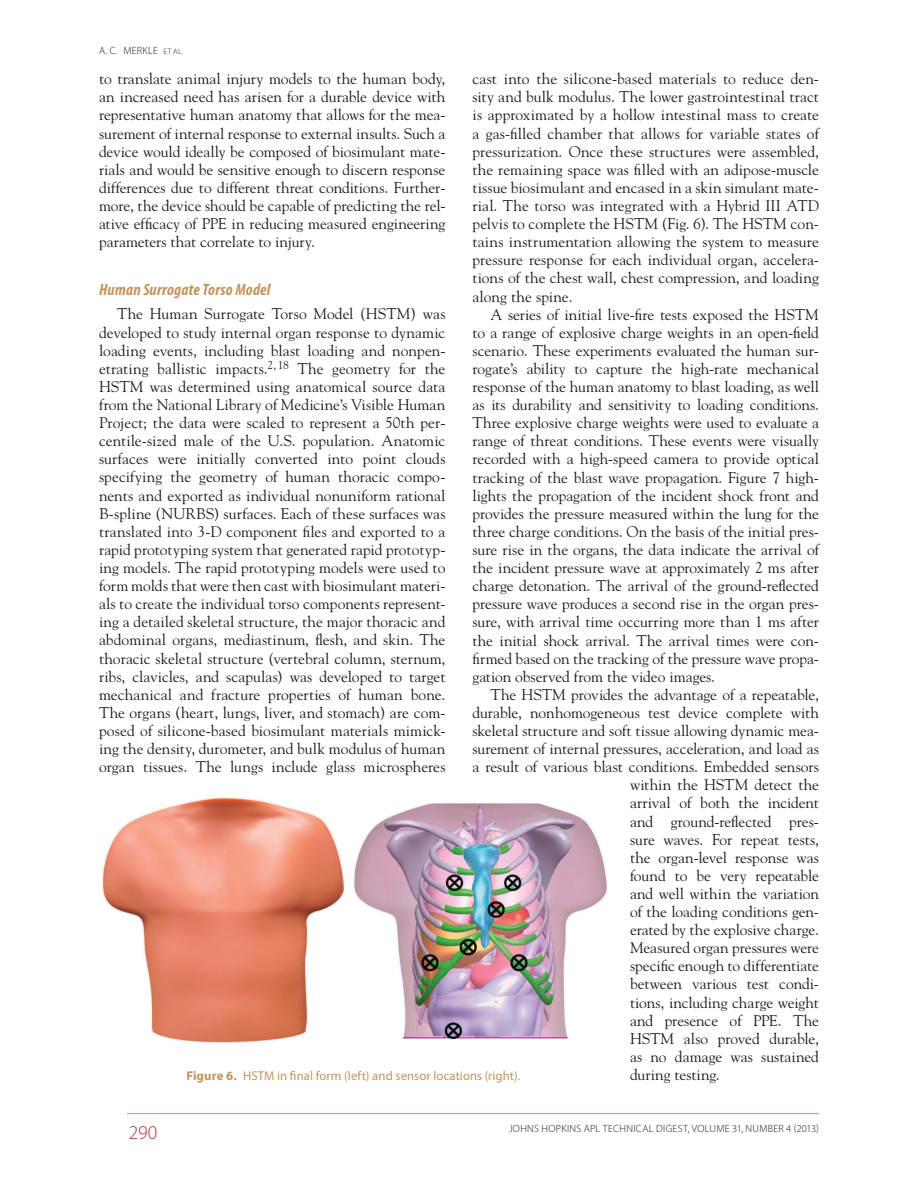
<style>
.page{position:relative;width:918px;height:1188px;background:#fff}
.page>*{position:absolute;margin:0;border:0;box-sizing:border-box;transform-origin:0 0}
.t1{font:300 19.5px "Myriad Pro";color:#ab3439}
.Head_3{font:italic 700 condensed 16.5px "Myriad Pro";letter-spacing:.015em;color:#c3945d}
.Body_Copy{font:15.45px/18.1px "Hopkins Goudy";color:#1c1c1a;text-align:justify}
.Figure_Caption_Cente{font:12.75px "Myriad Pro";letter-spacing:.01em;color:#c3945d}
.t2{font:300 10.5px "Myriad Pro";letter-spacing:.025em;color:#1c1c1a}
.s1{font-size:7.8px}
.s2{font-weight:700}
</style>
<div class="page">
<hr style="left:127px;top:1113px;width:692px;height:1px;background:#c3945d">
<img style="left:102px;top:797px;width:506px;height:246px">
<p class="t2" style="left:99px;top:45px;width:86px">A. C. MERKLE <span class="s1">ET AL.</span></p>
<p class="Body_Copy" style="left:99px;top:70px;width:348px">to translate animal injury models to the human body, an increased need has arisen for a durable device with representative human anatomy that allows for the mea&shy;surement of internal response to external insults. Such a device would ideally be composed of biosimulant mate&shy;rials and would be sensitive enough to discern response differences due to different threat conditions. Further&shy;more, the device should be capable of predicting the rel&shy;ative efficacy of PPE in reducing measured engineering parameters that correlate to injury.</p>
<p class="Head_3" style="left:99px;top:280px;width:173px">Human Surrogate Torso Model</p>
<p class="Body_Copy" style="left:99px;top:305px;width:348px;text-indent:18px">The Human Surrogate Torso Model (HSTM) was developed to study internal organ response to dynamic loading events, including blast loading and nonpen&shy;etrating ballistic impacts.<sup>2,</sup> <sup>18</sup> The geometry for the HSTM was determined using anatomical source data from the National Library of Medicine’s Visible Human Project; the data were scaled to represent a 50th per&shy;centile-sized male of the U.S. population. Anatomic surfaces were initially converted into point clouds specifying the geometry of human thoracic compo&shy;nents and exported as individual nonuniform rational B-spline (NURBS) surfaces. Each of these surfaces was translated into 3-D component files and exported to a rapid prototyping system that generated rapid prototyp&shy;ing models. The rapid prototyping models were used to form molds that were then cast with biosimulant materi&shy;als to create the individual torso components represent&shy;ing a detailed skeletal structure, the major thoracic and abdominal organs, mediastinum, flesh, and skin. The thoracic skeletal structure (vertebral column, sternum, ribs, clavicles, and scapulas) was developed to target mechanical and fracture properties of human bone.<br>The organs (heart, lungs, liver, and stomach) are com&shy;posed of silicone-based biosimulant materials mimick&shy;ing the density, durometer, and bulk modulus of human organ tissues. The lungs include glass microspheres</p>
<p class="Body_Copy" style="left:472px;top:70px;width:348px">cast into the silicone-based materials to reduce den&shy;sity and bulk modulus. The lower gastrointestinal tract is approximated by a hollow intestinal mass to create a gas-filled chamber that allows for variable states of pressurization. Once these structures were assembled, the remaining space was filled with an adipose-muscle tissue biosimulant and encased in a skin simulant mate&shy;rial. The torso was integrated with a Hybrid III ATD pelvis to complete the HSTM (Fig. 6). The HSTM con&shy;tains instrumentation allowing the system to measure pressure response for each individual organ, accelera&shy;tions of the chest wall, chest compression, and loading along the spine.</p>
<p class="Body_Copy" style="left:472px;top:305px;width:348px;text-indent:18px">A series of initial live-fire tests exposed the HSTM to a range of explosive charge weights in an open-field scenario. These experiments evaluated the human sur&shy;rogate’s ability to capture the high-rate mechanical response of the human anatomy to blast loading, as well as its durability and sensitivity to loading conditions.<br>Three explosive charge weights were used to evaluate a range of threat conditions. These events were visually recorded with a high-speed camera to provide optical tracking of the blast wave propagation. Figure 7 high&shy;lights the propagation of the incident shock front and provides the pressure measured within the lung for the three charge conditions. On the basis of the initial pres&shy;sure rise in the organs, the data indicate the arrival of the incident pressure wave at approximately 2 ms after charge detonation. The arrival of the ground-reflected pressure wave produces a second rise in the organ pres&shy;sure, with arrival time occurring more than 1 ms after the initial shock arrival. The arrival times were con&shy;firmed based on the tracking of the pressure wave propa&shy;gation observed from the video images.</p>
<p class="Body_Copy" style="left:490px;top:685px;width:330px">The HSTM provides the advantage of a repeatable,</p>
<p class="Body_Copy" style="left:472px;top:703px;width:348px">durable, nonhomogeneous test device complete with</p>
<p class="Body_Copy" style="left:472px;top:721px;width:348px">skeletal structure and soft tissue allowing dynamic mea-</p>
<p class="Body_Copy" style="left:472px;top:740px;width:348px">surement of internal pressures, acceleration, and load as</p>
<p class="Body_Copy" style="left:472px;top:758px;width:348px">a result of various blast conditions. Embedded sensors</p>
<p class="Body_Copy" style="left:630px;top:776px;width:190px">within the HSTM detect the</p>
<p class="Body_Copy" style="left:630px;top:794px;width:191px">arrival of both the incident</p>
<p class="Body_Copy" style="left:630px;top:812px;width:191px">and ground-reflected pres-</p>
<p class="Body_Copy" style="left:630px;top:830px;width:191px">sure waves. For repeat tests,</p>
<p class="Body_Copy" style="left:630px;top:848px;width:190px">the organ-level response was</p>
<p class="Body_Copy" style="left:630px;top:866px;width:191px">found to be very repeatable</p>
<p class="Body_Copy" style="left:630px;top:884px;width:190px">and well within the variation</p>
<p class="Body_Copy" style="left:630px;top:902px;width:191px">of the loading conditions gen-</p>
<p class="Body_Copy" style="left:630px;top:921px;width:191px">erated by the explosive charge.</p>
<p class="Body_Copy" style="left:630px;top:939px;width:191px">Measured organ pressures were</p>
<p class="Body_Copy" style="left:630px;top:957px;width:190px">specific enough to differentiate</p>
<p class="Body_Copy" style="left:630px;top:975px;width:191px">between various test condi-</p>
<p class="Body_Copy" style="left:630px;top:993px;width:190px">tions, including charge weight</p>
<p class="Body_Copy" style="left:630px;top:1011px;width:190px">and presence of PPE. The</p>
<p class="Body_Copy" style="left:630px;top:1029px;width:190px">HSTM also proved durable,</p>
<p class="Body_Copy" style="left:630px;top:1047px;width:190px">as no damage was sustained</p>
<p class="Body_Copy" style="left:630px;top:1065px;width:91px">during testing.</p>
<p class="Figure_Caption_Cente" style="left:186px;top:1068px;width:335px"><span class="s2">Figure 6.</span> HSTM in final form (left) and sensor locations (right).</p>
<p class="t1" style="left:129px;top:1121px;width:30px">290</p>
<p class="t2" style="left:509px;top:1122px;width:311px">JOHNS HOPKINS APL TECHNICAL DIGEST, VOLUME 31, NUMBER 4 (2013)</p>
</div>
